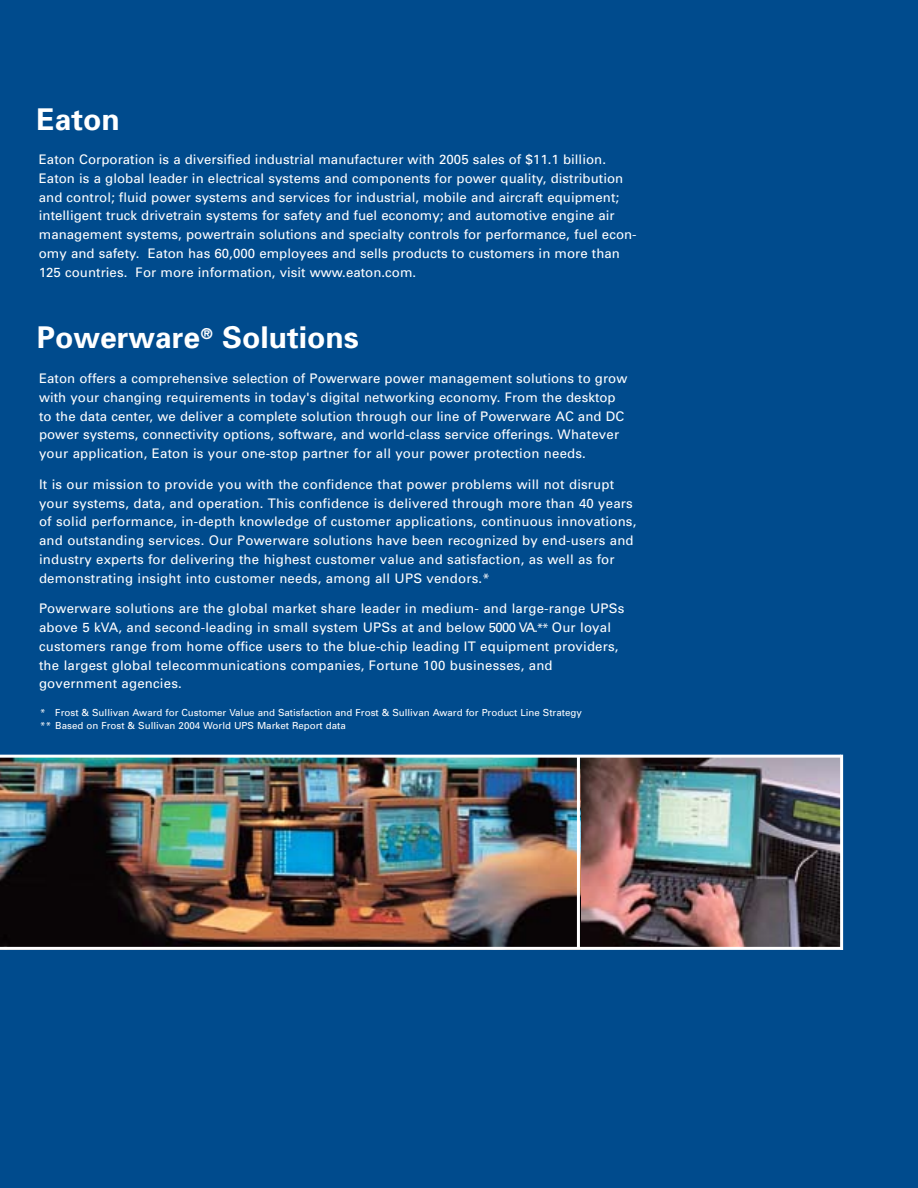
<style>
.page{position:relative;width:918px;height:1188px;background:#004b8d}
.page>*{position:absolute;margin:0;border:0;box-sizing:border-box;transform-origin:0 0}
.t1{font:700 30px "Univers";color:#fff}
.t2{font:13.2px/18.8px "Univers";letter-spacing:.005em;color:#fff}
.t3{font:9.75px/13.5px "Univers";color:#fff}
.s1{font-size:12px}
</style>
<div class="page">
<img style="left:581px;top:758px;width:259px;height:189px">
<img style="left:0;top:758px;width:581px;height:189px">
<hr style="left:577px;top:756px;width:3px;height:191px;background:#fff">
<hr style="left:0;top:755px;width:841px;height:3px;background:#fff">
<hr style="left:0;top:947px;width:843px;height:3px;background:#fff">
<hr style="left:840px;top:755px;width:3px;height:195px;background:#fff">
<h1 class="t1" style="left:37px;top:101px;width:85px">Eaton</h1>
<p class="t2" style="left:39px;top:150px;width:599px">Eaton Corporation is a diversified industrial manufacturer with 2005 sales of $11.1 billion.<br>Eaton is a global leader in electrical systems and components for power quality, distribution and control; fluid power systems and services for industrial, mobile and aircraft equipment; intelligent truck drivetrain systems for safety and fuel economy; and automotive engine air management systems, powertrain solutions and specialty controls for performance, fuel econ&shy;omy and safety. Eaton has 60,000 employees and sells products to customers in more than 125 countries. For more information, visit www.eaton.com.</p>
<h1 class="t1" style="left:37px;top:320px;width:323px">Powerware<sup>®</sup> Solutions</h1>
<p class="t2" style="left:39px;top:369px;width:590px">Eaton offers a comprehensive selection of Powerware power management solutions to grow with your changing requirements in today's digital networking economy. From the desktop to the data center, we deliver a complete solution through our line of Powerware AC and DC power systems, connectivity options, software, and world-class service offerings. Whatever your application, Eaton is your one-stop partner for all your power protection needs.</p>
<p class="t2" style="left:39px;top:475px;width:599px">It is our mission to provide you with the confidence that power problems will not disrupt your systems, data, and operation. This confidence is delivered through more than 40 years of solid performance, in-depth knowledge of customer applications, continuous innovations, and outstanding services. Our Powerware solutions have been recognized by end-users and industry experts for delivering the highest customer value and satisfaction, as well as for demonstrating insight into customer needs, among all UPS vendors.*</p>
<p class="t2" style="left:39px;top:599px;width:587px">Powerware solutions are the global market share leader in medium- and large-range UPSs above 5 kVA, and second-leading in small system UPSs at and below 5000 VA<span class="s1">.**</span> Our loyal customers range from home office users to the blue-chip leading IT equipment providers, the largest global telecommunications companies, Fortune 100 businesses, and government agencies.</p>
<p class="t3" style="left:40px;top:706px;width:543px">* Frost &amp; Sullivan Award for Customer Value and Satisfaction and Frost &amp; Sullivan Award for Product Line Strategy ** Based on Frost &amp; Sullivan 2004 World UPS Market Report data</p>
</div>
